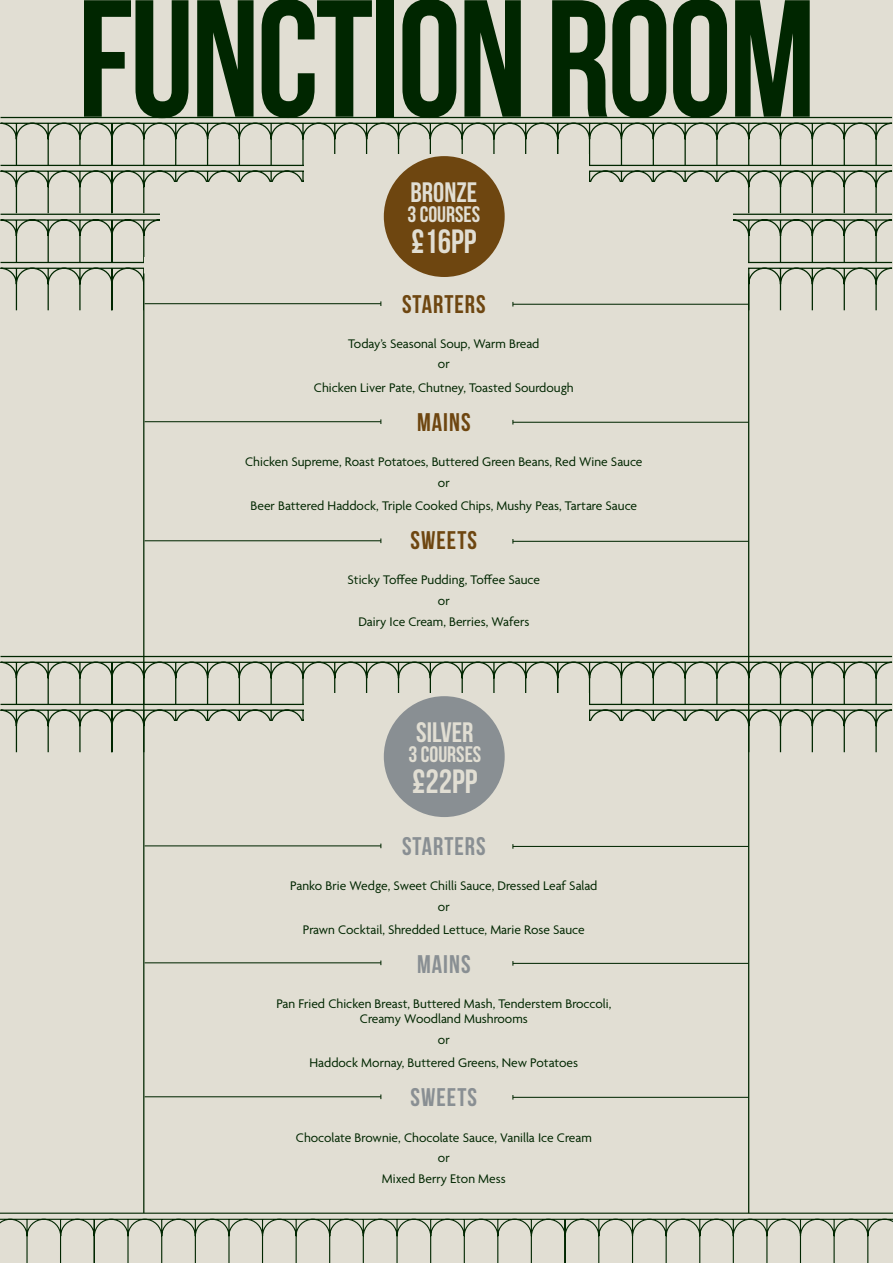
<style>
.page{position:relative;width:893px;height:1263px;background:#e1ded3}
.page>*{position:absolute;margin:0;border:0;box-sizing:border-box;transform-origin:0 0}
.t1{font:700 166.35px "Bebas Neue";letter-spacing:-.02em;color:#002600}
.t2{font:700 33.6px "Bebas Neue";color:#e1ded3}
.t3{font:700 28.2px "Bebas Neue";color:#e1ded3}
.t4{font:700 25.5px "Bebas Neue";letter-spacing:.04em;color:#6e4610}
.t5{font:700 25.5px "Bebas Neue";letter-spacing:.04em;color:#898f93}
.t6{font:700 22.5px "Bebas Neue";color:#e1ded3}
.t7{font:13.5px/15px "Agenda";color:#002600;text-align:center}
</style>
<div class="page">
<svg style="left:0;top:706px;width:893px;height:47px"></svg>
<svg style="left:0;top:170px;width:893px;height:91px"></svg>
<svg style="left:0;top:261px;width:893px;height:51px"></svg>
<svg style="left:0;top:1212px;width:893px;height:51px"></svg>
<svg style="left:0;top:116px;width:893px;height:50px"></svg>
<svg style="left:0;top:655px;width:893px;height:51px"></svg>
<div style="left:304px;top:154px;width:285px;height:36px;background:#e1ded3"></div>
<div style="left:304px;top:693px;width:285px;height:36px;background:#e1ded3"></div>
<div style="left:160px;top:182px;width:573px;height:86px;background:#e1ded3"></div>
<div style="left:160px;top:721px;width:573px;height:86px;background:#e1ded3"></div>
<div style="left:145px;top:257px;width:603px;height:55px;background:#e1ded3"></div>
<div style="left:384px;top:156px;width:121px;height:121px;background:#6e4610;border-radius:50%"></div>
<div style="left:384px;top:696px;width:121px;height:121px;background:#898f93;border-radius:50%"></div>
<hr style="left:145px;top:303px;width:236px;height:1px;background:#002600">
<hr style="left:145px;top:845px;width:236px;height:1px;background:#002600">
<hr style="left:145px;top:421px;width:236px;height:1px;background:#002600">
<hr style="left:145px;top:962px;width:236px;height:1px;background:#002600">
<hr style="left:145px;top:540px;width:236px;height:1px;background:#002600">
<hr style="left:145px;top:1096px;width:236px;height:1px;background:#002600">
<hr style="left:513px;top:304px;width:235px;height:1px;background:#002600">
<hr style="left:513px;top:846px;width:235px;height:1px;background:#002600">
<hr style="left:513px;top:422px;width:235px;height:1px;background:#002600">
<hr style="left:513px;top:963px;width:235px;height:1px;background:#002600">
<hr style="left:513px;top:541px;width:235px;height:1px;background:#002600">
<hr style="left:513px;top:1097px;width:235px;height:1px;background:#002600">
<hr style="left:143px;top:273px;width:1px;height:940px;background:#002600">
<hr style="left:748px;top:273px;width:1px;height:940px;background:#002600">
<p class="t1" style="left:78px;top:-32px;width:740px">FUNCTION ROOM</p>
<p class="t3" style="left:410px;top:177px;width:68px">BRONZE</p>
<p class="t6" style="left:407px;top:202px;width:74px">3 COURSES</p>
<p class="t2" style="left:411px;top:223px;width:67px">£16PP</p>
<p class="t4" style="left:402px;top:290px;width:85px">STARTERS</p>
<p class="t7" style="left:348px;top:337px;width:193px">Today’s Seasonal Soup, Warm Bread</p>
<p class="t7" style="left:438px;top:357px;width:13px">or</p>
<p class="t7" style="left:314px;top:381px;width:261px">Chicken Liver Pate, Chutney, Toasted Sourdough</p>
<p class="t4" style="left:417px;top:408px;width:55px">MAINS</p>
<p class="t7" style="left:245px;top:455px;width:399px">Chicken Supreme, Roast Potatoes, Buttered Green Beans, Red Wine Sauce</p>
<p class="t7" style="left:438px;top:476px;width:13px">or</p>
<p class="t7" style="left:250px;top:499px;width:388px">Beer Battered Haddock, Triple Cooked Chips, Mushy Peas, Tartare Sauce</p>
<p class="t4" style="left:411px;top:526px;width:68px">SWEETS</p>
<p class="t7" style="left:348px;top:573px;width:194px">Sticky Toffee Pudding, Toffee Sauce</p>
<p class="t7" style="left:438px;top:594px;width:13px">or</p>
<p class="t7" style="left:358px;top:615px;width:172px">Dairy Ice Cream, Berries, Wafers</p>
<p class="t3" style="left:416px;top:717px;width:59px">SILVER</p>
<p class="t6" style="left:408px;top:742px;width:74px">3 COURSES</p>
<p class="t2" style="left:412px;top:763px;width:67px">£22PP</p>
<p class="t5" style="left:402px;top:832px;width:85px">STARTERS</p>
<p class="t7" style="left:290px;top:879px;width:309px">Panko Brie Wedge, Sweet Chilli Sauce, Dressed Leaf Salad</p>
<p class="t7" style="left:438px;top:900px;width:13px">or</p>
<p class="t7" style="left:303px;top:923px;width:283px">Prawn Cocktail, Shredded Lettuce, Marie Rose Sauce</p>
<p class="t5" style="left:417px;top:950px;width:55px">MAINS</p>
<p class="t7" style="left:276px;top:997px;width:336px">Pan Fried Chicken Breast, Buttered Mash, Tenderstem Broccoli,<br>Creamy Woodland Mushrooms</p>
<p class="t7" style="left:438px;top:1033px;width:13px">or</p>
<p class="t7" style="left:310px;top:1056px;width:270px">Haddock Mornay, Buttered Greens, New Potatoes</p>
<p class="t5" style="left:411px;top:1083px;width:68px">SWEETS</p>
<p class="t7" style="left:296px;top:1130px;width:297px">Chocolate Brownie, Chocolate Sauce, Vanilla Ice Cream</p>
<p class="t7" style="left:438px;top:1151px;width:13px">or</p>
<p class="t7" style="left:382px;top:1172px;width:125px">Mixed Berry Eton Mess</p>
</div>
